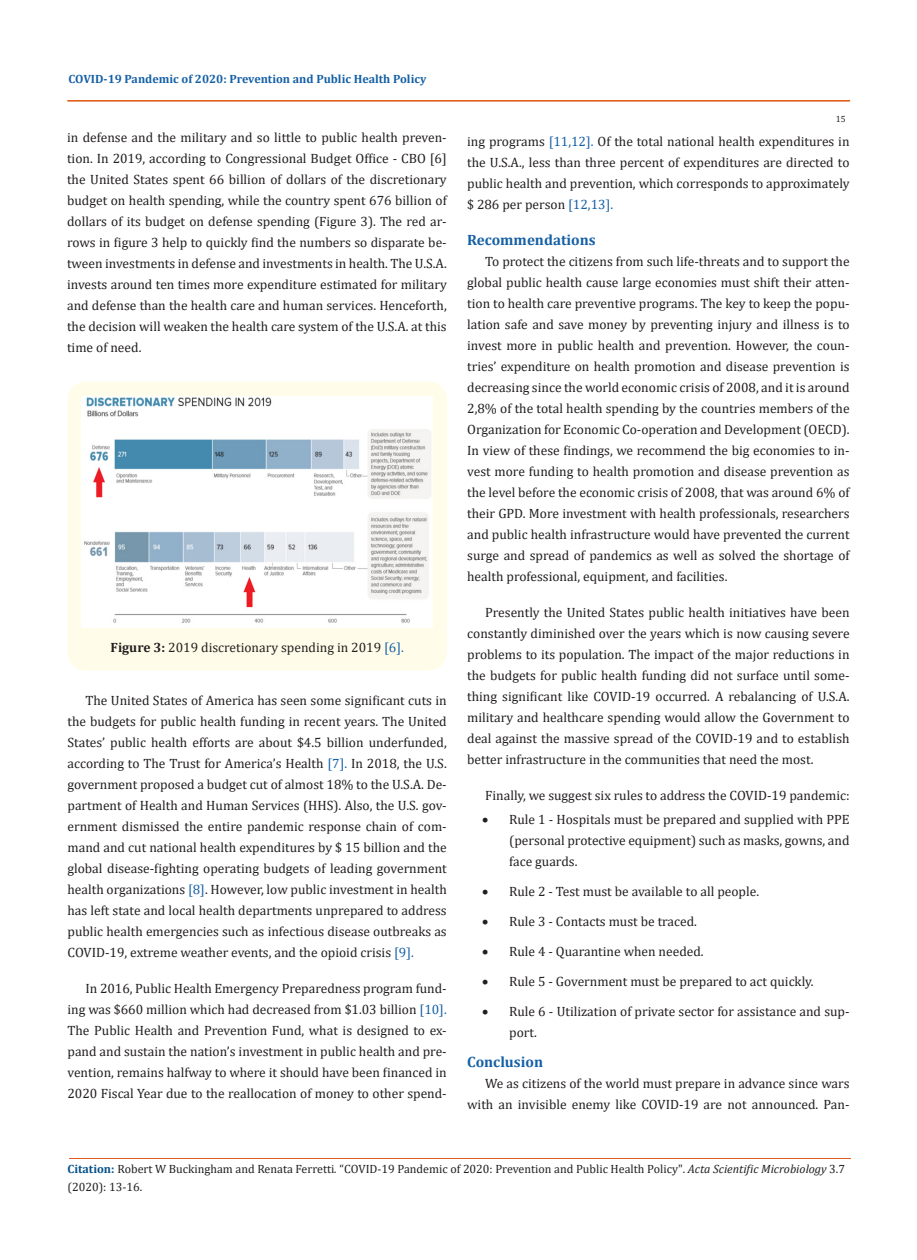
<style>
.page{position:relative;width:917px;height:1260px;background:#fff}
.page>*{position:absolute;margin:0;border:0;box-sizing:border-box;transform-origin:0 0}
.t1{font:700 15px "Cambria";color:#1560a6}
.t2{font:13.5px/21px "Cambria";color:#231f20;text-align:justify}
.t3{font:12px/18px "Cambria";color:#231f20}
.t4{font:700 12px "Cambria";color:#1560a6}
.t5{font:9px "Cambria";color:#231f20}
.s1{font-weight:700}
.s2{color:#1560a6}
.s3{font-weight:700;color:#035089}
.s4{font-style:italic}
</style>
<div class="page">
<div style="left:67px;top:382px;width:380px;height:289px;background:#fffde9;border-radius:18px"></div>
<img style="left:81px;top:397px;width:351px;height:231px">
<hr style="left:69px;top:1158px;width:781px;height:1px;background:#e05d1a">
<p class="t4" style="left:69px;top:70px;width:359px">COVID-19 Pandemic of 2020: Prevention and Public Health Policy</p>
<p class="t2" style="left:67px;top:127px;width:381px">in defense and the military and so little to public health preven&shy;tion. In 2019, according to Congressional Budget Office - CBO [6] the United States spent 66 billion of dollars of the discretionary budget on health spending, while the country spent 676 billion of dollars of its budget on defense spending (Figure 3). The red ar&shy;rows in figure 3 help to quickly find the numbers so disparate be&shy;tween investments in defense and investments in health. The U.S.A. invests around ten times more expenditure estimated for military and defense than the health care and human services. Henceforth, the decision will weaken the health care system of the U.S.A. at this time of need.</p>
<p class="t2" style="left:111px;top:637px;width:295px"><span class="s1">Figure 3:</span> 2019 discretionary spending in 2019 <span class="s2">[6].</span></p>
<p class="t2" style="left:67px;top:690px;width:381px;text-indent:18px">The United States of America has seen some significant cuts in the budgets for public health funding in recent years. The United States’ public health efforts are about $4.5 billion underfunded, according to The Trust for America’s Health <span class="s2">[7].</span> In 2018, the U.S. government proposed a budget cut of almost 18% to the U.S.A. De&shy;partment of Health and Human Services (HHS). Also, the U.S. gov&shy;ernment dismissed the entire pandemic response chain of com&shy;mand and cut national health expenditures by $ 15 billion and the global disease-fighting operating budgets of leading government health organizations <span class="s2">[8]</span>. However, low public investment in health has left state and local health departments unprepared to address public health emergencies such as infectious disease outbreaks as COVID-19, extreme weather events, and the opioid crisis <span class="s2">[9].</span></p>
<p class="t2" style="left:67px;top:978px;width:381px;text-indent:18px">In 2016, Public Health Emergency Preparedness program fund&shy;ing was $660 million which had decreased from $1.03 billion <span class="s2">[10].<br></span>The Public Health and Prevention Fund, what is designed to ex&shy;pand and sustain the nation’s investment in public health and pre&shy;vention, remains halfway to where it should have been financed in 2020 Fiscal Year due to the reallocation of money to other spend-</p>
<p class="t5" style="left:835px;top:114px;width:11px">15</p>
<p class="t2" style="left:467px;top:130px;width:384px">ing programs <span class="s2">[11,12].</span> Of the total national health expenditures in the U.S.A., less than three percent of expenditures are directed to public health and prevention, which corresponds to approximately $ 286 per person <span class="s2">[12,13].</span></p>
<p class="t1" style="left:467px;top:229px;width:130px">Recommendations</p>
<p class="t2" style="left:467px;top:250px;width:384px;text-indent:18px">To protect the citizens from such life-threats and to support the global public health cause large economies must shift their atten&shy;tion to health care preventive programs. The key to keep the popu&shy;lation safe and save money by preventing injury and illness is to invest more in public health and prevention. However, the coun&shy;tries’ expenditure on health promotion and disease prevention is decreasing since the world economic crisis of 2008, and it is around 2,8% of the total health spending by the countries members of the Organization for Economic Co-operation and Development (OECD).<br>In view of these findings, we recommend the big economies to in&shy;vest more funding to health promotion and disease prevention as the level before the economic crisis of 2008, that was around 6% of their GPD. More investment with health professionals, researchers and public health infrastructure would have prevented the current surge and spread of pandemics as well as solved the shortage of health professional, equipment, and facilities.</p>
<p class="t2" style="left:467px;top:601px;width:384px;text-indent:18px">Presently the United States public health initiatives have been constantly diminished over the years which is now causing severe problems to its population. The impact of the major reductions in the budgets for public health funding did not surface until some&shy;thing significant like COVID-19 occurred. A rebalancing of U.S.A. military and healthcare spending would allow the Government to deal against the massive spread of the COVID-19 and to establish better infrastructure in the communities that need the most.</p>
<p class="t2" style="left:485px;top:784px;width:366px">Finally, we suggest six rules to address the COVID-19 pandemic:</p>
<p class="t2" style="left:509px;top:808px;width:342px;text-indent:-27px">• Rule 1 - Hospitals must be prepared and supplied with PPE (personal protective equipment) such as masks, gowns, and face guards.</p>
<p class="t2" style="left:482px;top:880px;width:278px">• Rule 2 - Test must be available to all people.</p>
<p class="t2" style="left:482px;top:910px;width:216px">• Rule 3 - Contacts must be traced.</p>
<p class="t2" style="left:482px;top:940px;width:223px">• Rule 4 - Quarantine when needed.</p>
<p class="t2" style="left:482px;top:970px;width:333px">• Rule 5 - Government must be prepared to act quickly.</p>
<p class="t2" style="left:509px;top:1000px;width:342px;text-indent:-27px">• Rule 6 - Utilization of private sector for assistance and sup&shy;port.</p>
<p class="t1" style="left:467px;top:1051px;width:77px">Conclusion</p>
<p class="t2" style="left:467px;top:1073px;width:384px;text-align:right">We as citizens of the world must prepare in advance since wars with an invisible enemy like COVID-19 are not announced. Pan-</p>
<p class="t3" style="left:67px;top:1160px;width:779px"><span class="s3">Citation:</span> Robert W Buckingham and Renata Ferretti<span class="s4">.</span> “COVID-19 Pandemic of 2020: Prevention and Public Health Policy". <span class="s4">Acta Scientific Microbiology</span> 3.7 (2020): 13-16.</p>
</div>
